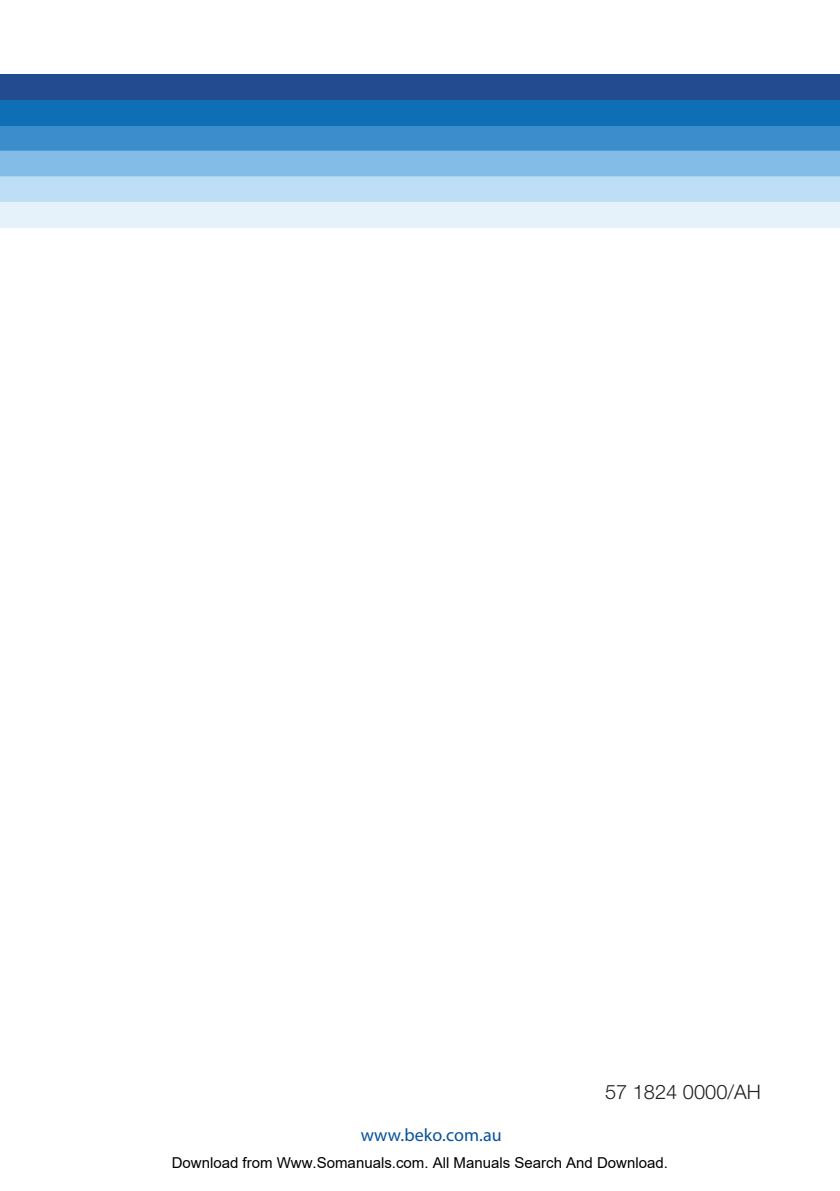
<style>
.page{position:relative;width:840px;height:1191px;background:#fff}
.page>*{position:absolute;margin:0;border:0;box-sizing:border-box;transform-origin:0 0}
.t1{font:300 20px "Helvetica Neue LT Pro";color:#231f20}
.t2{font:300 18px "Dax Wide";letter-spacing:.005em;color:#07529c}
.t3{font:15px "Arial";color:#000}
</style>
<div class="page">
<div style="left:0;top:202px;width:839px;height:25px;background:#e5f2fa"></div>
<div style="left:0;top:176px;width:839px;height:26px;background:#bddef4"></div>
<div style="left:0;top:151px;width:839px;height:25px;background:#83bce6"></div>
<div style="left:0;top:125px;width:839px;height:26px;background:#3b8dcb"></div>
<div style="left:0;top:100px;width:839px;height:25px;background:#0e6fb6"></div>
<div style="left:0;top:74px;width:839px;height:26px;background:#224b90"></div>
<p class="t2" style="left:360px;top:1125px;width:143px">www.beko.com.au</p>
<h1 class="t1" style="left:604px;top:1079px;width:157px">57 1824 0000/AH</h1>
<p class="t3" style="left:172px;top:1154px;width:497px">Download from Www.Somanuals.com. All Manuals Search And Download.</p>
</div>
